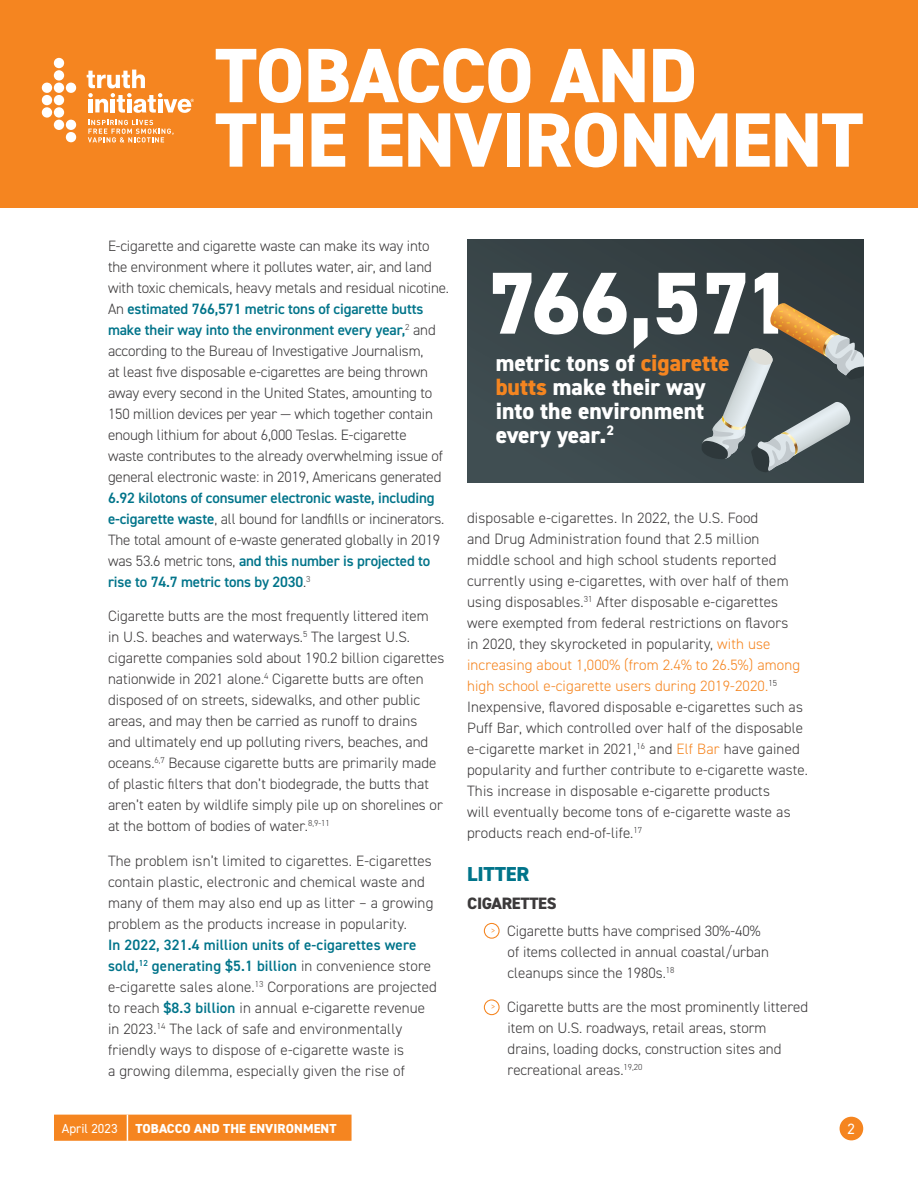
<style>
.page{position:relative;width:918px;height:1188px;background:#fff}
.page>*{position:absolute;margin:0;border:0;box-sizing:border-box;transform-origin:0 0}
.t1{font:800 88.2px "DIN2014";letter-spacing:-.03em;color:#fff}
.t2{font:800 77.25px/64.5px "DIN2014";letter-spacing:-.01em;color:#fff}
.t3{font:800 23.55px/24.2px "DIN2014";color:#fff}
.t4{font:800 20.25px "DIN2014";letter-spacing:-.01em;color:#00748a}
.t5{font:800 16.5px "DIN2014";letter-spacing:-.02em;color:#3c3a3b}
.Body{font:300 15px/21px "DIN2014";color:#3c3a3b}
.t6{font:15px "DIN2014";color:#fff}
.t7{font:800 13.05px "DIN2014";letter-spacing:.01em;color:#fff}
.t8{font:13.05px "DIN2014";color:#fff}
.t9{font:300 9.6px "DIN2014";color:#f58520}
.s1{font-weight:600;color:#00748a}
.s2{color:#f58520}
</style>
<div class="page">
<div style="left:840px;top:1117px;width:23px;height:23px;background:#f58520;border-radius:50%"></div>
<div style="left:54px;top:1115px;width:298px;height:26px;background:#f58520"></div>
<div style="left:0;top:0;width:918px;height:207px;background:#f58520"></div>
<svg style="left:468px;top:239px;width:396px;height:244px;background:#394548"></svg>
<svg style="left:700px;top:303px;width:164px;height:172px;background:#636866"></svg>
<div style="left:484px;top:923px;width:16px;height:16px;border:1px solid #f58520;border-radius:50%"></div>
<div style="left:484px;top:999px;width:16px;height:16px;border:1px solid #f58520;border-radius:50%"></div>
<svg style="left:87px;top:70px;width:107px;height:43px"></svg>
<svg style="left:88px;top:120px;width:86px;height:22px"></svg>
<svg style="left:65px;top:119px;width:11px;height:24px"></svg>
<svg style="left:66px;top:82px;width:10px;height:11px"></svg>
<svg style="left:53px;top:58px;width:11px;height:11px"></svg>
<svg style="left:42px;top:82px;width:11px;height:36px"></svg>
<div style="left:54px;top:120px;width:10px;height:10px;background:#fff;border-radius:50%"></div>
<div style="left:54px;top:70px;width:10px;height:11px;background:#fff;border-radius:50%"></div>
<div style="left:54px;top:107px;width:10px;height:11px;background:#fff;border-radius:50%"></div>
<div style="left:54px;top:83px;width:10px;height:10px;background:#fff;border-radius:50%"></div>
<div style="left:54px;top:95px;width:10px;height:10px;background:#fff;border-radius:50%"></div>
<h1 class="t2" style="left:215px;top:43px;width:650px">TOBACCO AND<br>THE ENVIRONMENT</h1>
<p class="Body" style="left:108px;top:235px;width:342px">E-cigarette and cigarette waste can make its way into the environment where it pollutes water, air, and land with toxic chemicals, heavy metals and residual nicotine.<br>An <span class="s1">estimated 766,571 metric tons of cigarette butts make their way into the environment every year,</span><sup>2</sup> and according to the Bureau of Investigative Journalism,<br>at least five disposable e-cigarettes are being thrown away every second in the United States, amounting to 150 million devices per year — which together contain enough lithium for about 6,000 Teslas. E-cigarette<br>waste contributes to the already overwhelming issue of general electronic waste: in 2019, Americans generated <span class="s1">6.92 kilotons of consumer electronic waste, including e-cigarette waste</span>, all bound for landfills or incinerators.<br>The total amount of e-waste generated globally in 2019 was 53.6 metric tons, <span class="s1">and this number is projected to rise to 74.7 metric tons by 2030</span>.<sup>3</sup></p>
<p class="Body" style="left:108px;top:606px;width:338px">Cigarette butts are the most frequently littered item<br>in U.S. beaches and waterways.<sup>5</sup> The largest U.S. cigarette companies sold about 190.2 billion cigarettes nationwide in 2021 alone.<sup>4</sup> Cigarette butts are often disposed of on streets, sidewalks, and other public areas, and may then be carried as runoff to drains<br>and ultimately end up polluting rivers, beaches, and oceans.<sup>6,7</sup> Because cigarette butts are primarily made of plastic filters that don’t biodegrade, the butts that aren’t eaten by wildlife simply pile up on shorelines or at the bottom of bodies of water.<sup>8,9-11</sup></p>
<p class="Body" style="left:108px;top:850px;width:330px">The problem isn’t limited to cigarettes. E-cigarettes contain plastic, electronic and chemical waste and many of them may also end up as litter – a growing problem as the products increase in popularity.<br><span class="s1">In 2022, 321.4 million units of e-cigarettes were sold,</span><sup>12</sup> <span class="s1">generating $5.1 billion</span> in convenience store e-cigarette sales alone.<sup>13</sup> Corporations are projected to reach <span class="s1">$8.3 billion</span> in annual e-cigarette revenue in 2023.<sup>14</sup> The lack of safe and environmentally friendly ways to dispose of e-cigarette waste is<br>a growing dilemma, especially given the rise of</p>
<p class="t1" style="left:487px;top:245px;width:308px">766,571</p>
<p class="t3" style="left:496px;top:351px;width:236px">metric tons of <span class="s2">cigarette butts</span> make their way into the environment every year.<sup>2</sup></p>
<p class="Body" style="left:467px;top:507px;width:342px">disposable e-cigarettes. In 2022, the U.S. Food<br>and Drug Administration found that 2.5 million<br>middle school and high school students reported currently using e-cigarettes, with over half of them using disposables.<sup>31</sup> After disposable e-cigarettes were exempted from federal restrictions on flavors<br>in 2020, they skyrocketed in popularity, <span class="s2">with use increasing about 1,000% (from 2.4% to 26.5%) among high school e-cigarette users during 2019-2020.</span><sup>15<br></sup>Inexpensive, flavored disposable e-cigarettes such as Puff Bar, which controlled over half of the disposable e-cigarette market in 2021,<sup>16</sup> and <span class="s2">Elf Bar</span> have gained popularity and further contribute to e-cigarette waste.<br>This increase in disposable e-cigarette products<br>will eventually become tons of e-cigarette waste as products reach end-of-life.<sup>17</sup></p>
<h2 class="t4" style="left:467px;top:860px;width:64px">LITTER</h2>
<h3 class="t5" style="left:467px;top:892px;width:91px">CIGARETTES</h3>
<p class="t9" style="left:491px;top:924px;width:6px">&gt;</p>
<p class="Body" style="left:507px;top:920px;width:263px">Cigarette butts have comprised 30%-40% of items collected in annual coastal/urban cleanups since the 1980s.<sup>18</sup></p>
<p class="t9" style="left:491px;top:1001px;width:6px">&gt;</p>
<p class="Body" style="left:507px;top:997px;width:303px">Cigarette butts are the most prominently littered item on U.S. roadways, retail areas, storm drains, loading docks, construction sites and recreational areas.<sup>19,20</sup></p>
<p class="t8" style="left:62px;top:1120px;width:57px">April 2023</p>
<p class="t7" style="left:135px;top:1120px;width:203px">TOBACCO AND THE ENVIRONMENT</p>
<p class="t6" style="left:848px;top:1119px;width:9px">2</p>
</div>
